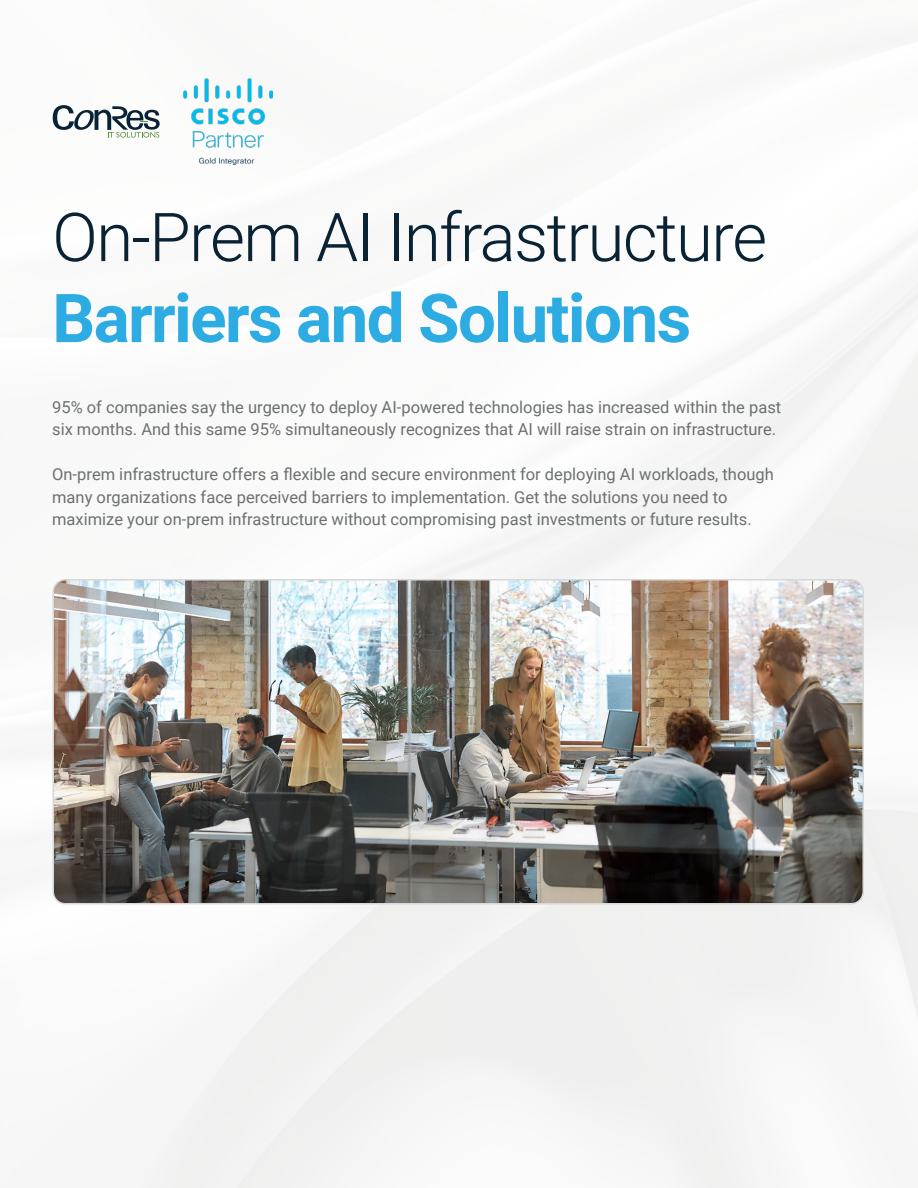
<style>
.page{position:relative;width:918px;height:1188px;background:#fff}
.page>*{position:absolute;margin:0;border:0;box-sizing:border-box;transform-origin:0 0}
.t1{font:300 67.5px "Roboto";letter-spacing:-.025em;color:#092335}
.t2{font:700 67.5px "Roboto";letter-spacing:-.025em;color:#2cace2}
.t3{font:16.5px/22.5px "Roboto";color:#6c7070}
</style>
<div class="page">
<img style="left:52px;top:78px;width:866px;height:1110px">
<img style="left:53px;top:580px;width:810px;height:324px">
<div style="left:52px;top:579px;width:812px;height:325px;border:2px solid #d8d8d8;border-radius:12px"></div>
<svg style="left:53px;top:105px;width:107px;height:33px"></svg>
<img style="left:183px;top:79px;width:90px;height:86px">
<h1 class="t1" style="left:52px;top:190px;width:716px">On-Prem AI Infrastructure</h1>
<h1 class="t2" style="left:52px;top:271px;width:641px">Barriers and Solutions</h1>
<p class="t3" style="left:52px;top:395px;width:731px">95% of companies say the urgency to deploy AI-powered technologies has increased within the past six months. And this same 95% simultaneously recognizes that AI will raise strain on infrastructure.</p>
<p class="t3" style="left:52px;top:463px;width:723px">On-prem infrastructure offers a flexible and secure environment for deploying AI workloads, though many organizations face perceived barriers to implementation. Get the solutions you need to maximize your on-prem infrastructure without compromising past investments or future results.</p>
</div>
